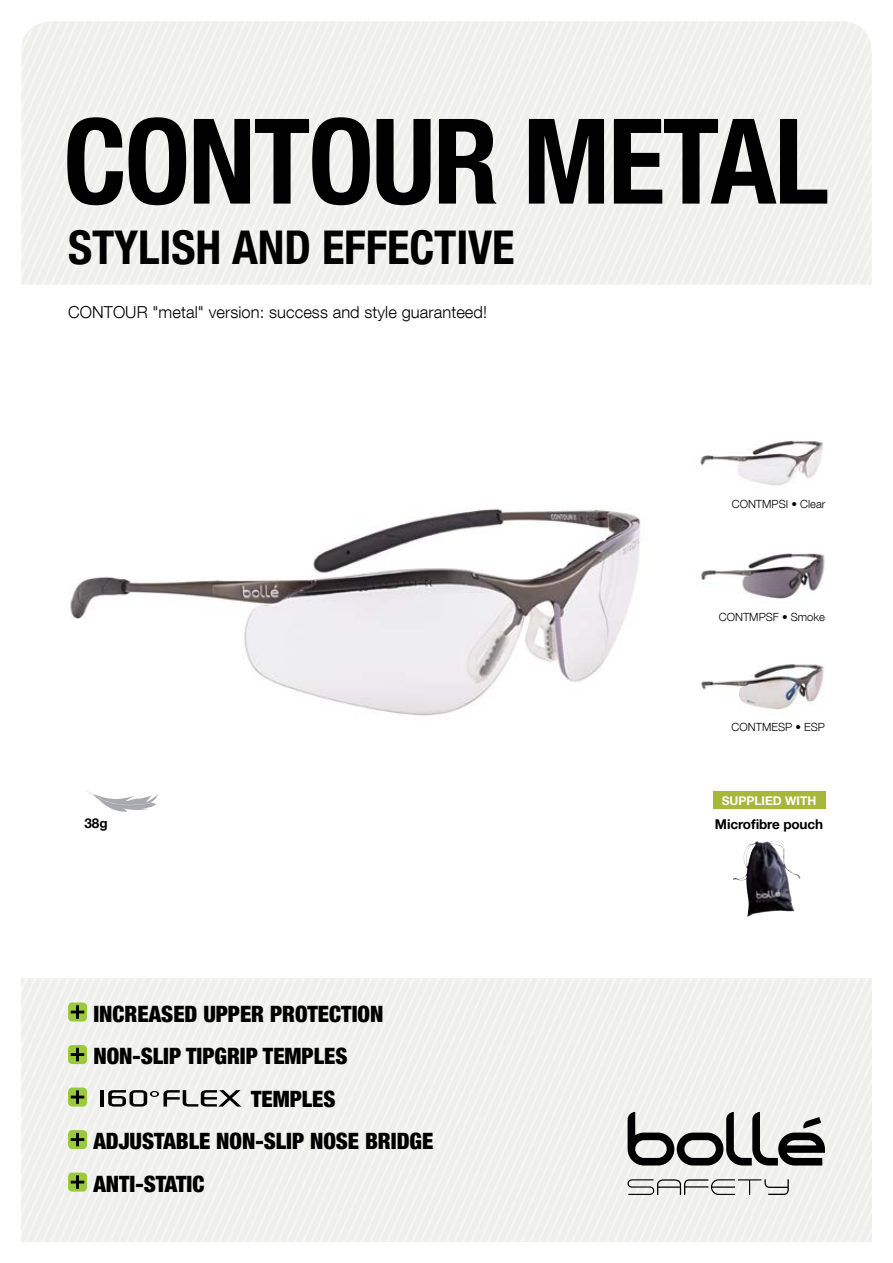
<style>
.page{position:relative;width:893px;height:1263px;background:#fff}
.page>*{position:absolute;margin:0;border:0;box-sizing:border-box;transform-origin:0 0}
.t1{font:700 condensed 118.5px "Helvetica Neue LT Com";letter-spacing:-.02em;color:#000}
.t2{font:700 condensed 46.5px "Helvetica Neue LT Com";letter-spacing:-.005em;color:#000}
.t3{font:900 condensed 22.5px "Helvetica Neue LT Com";color:#000}
.t4{font:300 16.5px "Helvetica Neue LT Com";letter-spacing:.005em;color:#000}
.t5{font:700 13.5px "Helvetica Neue LT Com";letter-spacing:-.01em;color:#000}
.t6{font:700 12px "Helvetica Neue LT Com";color:#fff}
.t7{font:300 11.25px "Helvetica Neue LT Com";color:#000}
</style>
<div class="page">
<img style="left:70px;top:508px;width:571px;height:208px">
<div style="left:21px;top:978px;width:851px;height:264px;background:#efefed"></div>
<svg style="left:87px;top:791px;width:71px;height:21px"></svg>
<svg style="left:628px;top:1112px;width:197px;height:53px"></svg>
<svg style="left:627px;top:1179px;width:162px;height:16px"></svg>
<img style="left:696px;top:553px;width:129px;height:46px">
<img style="left:701px;top:664px;width:125px;height:46px">
<img style="left:698px;top:440px;width:125px;height:46px">
<div style="left:713px;top:791px;width:112px;height:18px;background:#a7b739"></div>
<img style="left:733px;top:841px;width:68px;height:76px">
<div style="left:68px;top:1002px;width:19px;height:19px;background:#9aca3c;border-radius:4px"></div>
<svg style="left:71px;top:1005px;width:13px;height:14px"></svg>
<div style="left:68px;top:1045px;width:19px;height:19px;background:#9aca3c;border-radius:4px"></div>
<svg style="left:71px;top:1048px;width:13px;height:13px"></svg>
<div style="left:68px;top:1087px;width:19px;height:19px;background:#9aca3c;border-radius:4px"></div>
<svg style="left:71px;top:1090px;width:13px;height:14px"></svg>
<hr style="left:100px;top:1090px;width:4px;height:16px;background:#000">
<svg style="left:108px;top:1090px;width:133px;height:16px"></svg>
<div style="left:68px;top:1130px;width:19px;height:19px;background:#9aca3c;border-radius:4px"></div>
<svg style="left:71px;top:1133px;width:13px;height:13px"></svg>
<div style="left:68px;top:1172px;width:19px;height:19px;background:#9aca3c;border-radius:4px"></div>
<svg style="left:71px;top:1175px;width:13px;height:14px"></svg>
<h1 class="t1" style="left:63px;top:91px;width:767px">CONTOUR METAL</h1>
<h2 class="t2" style="left:68px;top:220px;width:448px">STYLISH AND EFFECTIVE</h2>
<p class="t4" style="left:68px;top:302px;width:421px">CONTOUR "metal" version: success and style guaranteed!</p>
<p class="t5" style="left:84px;top:814px;width:25px">38g</p>
<p class="t3" style="left:93px;top:1000px;width:292px">INCREASED UPPER PROTECTION</p>
<p class="t3" style="left:93px;top:1043px;width:256px">NON-SLIP TIPGRIP TEMPLES</p>
<p class="t3" style="left:251px;top:1085px;width:86px">TEMPLES</p>
<p class="t3" style="left:93px;top:1128px;width:342px">ADJUSTABLE NON-SLIP NOSE BRIDGE</p>
<p class="t3" style="left:93px;top:1170px;width:113px">ANTI-STATIC</p>
<p class="t7" style="left:732px;top:497px;width:95px">CONTMPSI • Clear</p>
<p class="t7" style="left:719px;top:610px;width:108px">CONTMPSF • Smoke</p>
<p class="t7" style="left:732px;top:720px;width:95px">CONTMESP • ESP</p>
<p class="t6" style="left:722px;top:793px;width:96px">SUPPLIED WITH</p>
<p class="t5" style="left:715px;top:815px;width:110px">Microfibre pouch</p>
</div>
